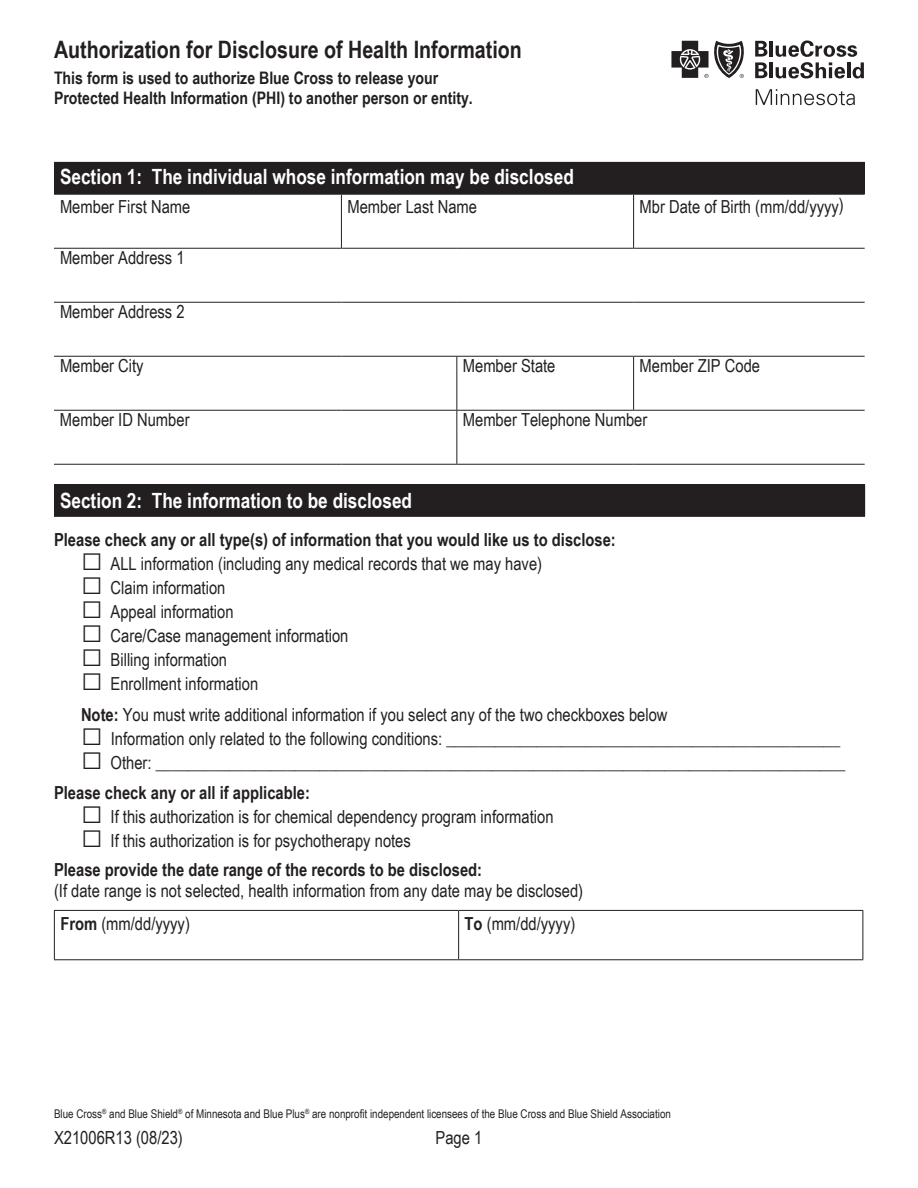
<style>
.page{position:relative;width:918px;height:1188px;background:#fff}
.page>*{position:absolute;margin:0;border:0;box-sizing:border-box;transform-origin:0 0}
.t1{font:700 24px "Arial Narrow";color:#231f20}
.t2{font:700 21px "Arial Narrow";color:#fff}
.t3{font:18px "Arial Narrow";color:#231f20}
.t4{font:700 18px "Arial Narrow";color:#231f20}
.t5{font:700 17.25px/19.5px "Arial Narrow";color:#231f20}
.t6{font:12px "Arial Narrow";color:#231f20}
.s1{font-weight:700;font-size:36px}
.s2{font-weight:700}
</style>
<div class="page">
<div style="left:54px;top:162px;width:811px;height:32px;background:#231f20"></div>
<hr style="left:54px;top:194px;width:287px;height:1px;background:#231f20">
<hr style="left:341px;top:194px;width:116px;height:1px;background:#231f20">
<hr style="left:341px;top:195px;width:1px;height:53px;background:#231f20">
<hr style="left:457px;top:194px;width:177px;height:1px;background:#231f20">
<hr style="left:634px;top:194px;width:231px;height:1px;background:#231f20">
<hr style="left:633px;top:195px;width:1px;height:53px;background:#231f20">
<hr style="left:54px;top:248px;width:287px;height:1px;background:#231f20">
<hr style="left:341px;top:248px;width:116px;height:1px;background:#231f20">
<hr style="left:457px;top:248px;width:177px;height:1px;background:#231f20">
<hr style="left:634px;top:248px;width:231px;height:1px;background:#231f20">
<hr style="left:54px;top:302px;width:287px;height:1px;background:#231f20">
<hr style="left:341px;top:302px;width:116px;height:1px;background:#231f20">
<hr style="left:457px;top:302px;width:177px;height:1px;background:#231f20">
<hr style="left:634px;top:302px;width:231px;height:1px;background:#231f20">
<hr style="left:54px;top:356px;width:287px;height:1px;background:#231f20">
<hr style="left:341px;top:356px;width:116px;height:1px;background:#231f20">
<hr style="left:457px;top:356px;width:177px;height:1px;background:#231f20">
<hr style="left:456px;top:357px;width:1px;height:53px;background:#231f20">
<hr style="left:634px;top:356px;width:231px;height:1px;background:#231f20">
<hr style="left:633px;top:357px;width:1px;height:53px;background:#231f20">
<hr style="left:54px;top:410px;width:287px;height:1px;background:#231f20">
<hr style="left:341px;top:410px;width:116px;height:1px;background:#231f20">
<hr style="left:457px;top:410px;width:177px;height:1px;background:#231f20">
<hr style="left:456px;top:411px;width:1px;height:53px;background:#231f20">
<hr style="left:634px;top:410px;width:231px;height:1px;background:#231f20">
<hr style="left:54px;top:464px;width:287px;height:1px;background:#231f20">
<hr style="left:341px;top:464px;width:116px;height:1px;background:#231f20">
<hr style="left:457px;top:464px;width:177px;height:1px;background:#231f20">
<hr style="left:634px;top:464px;width:231px;height:1px;background:#231f20">
<div style="left:54px;top:484px;width:811px;height:32px;background:#231f20"></div>
<hr style="left:54px;top:516px;width:811px;height:1px;background:#231f20">
<hr style="left:54px;top:910px;width:405px;height:1px;background:#231f20">
<hr style="left:54px;top:911px;width:1px;height:48px;background:#231f20">
<hr style="left:459px;top:910px;width:404px;height:1px;background:#231f20">
<hr style="left:458px;top:911px;width:1px;height:48px;background:#231f20">
<hr style="left:862px;top:911px;width:1px;height:48px;background:#231f20">
<hr style="left:54px;top:959px;width:405px;height:1px;background:#231f20">
<hr style="left:459px;top:959px;width:404px;height:1px;background:#231f20">
<hr style="left:770px;top:41px;width:3px;height:16px;background:#231f20">
<svg style="left:755px;top:41px;width:12px;height:37px"></svg>
<hr style="left:770px;top:62px;width:3px;height:16px;background:#231f20">
<svg style="left:776px;top:40px;width:88px;height:38px"></svg>
<svg style="left:756px;top:89px;width:99px;height:16px"></svg>
<svg style="left:671px;top:41px;width:73px;height:37px"></svg>
<p class="t1" style="left:54px;top:31px;width:470px">Authorization for Disclosure of Health Information</p>
<p class="t5" style="left:54px;top:68px;width:420px">This form is used to authorize Blue Cross to release your<br>Protected Health Information (PHI) to another person or entity.</p>
<p class="t2" style="left:60px;top:161px;width:515px">Section 1: The individual whose information may be disclosed</p>
<p class="t3" style="left:60px;top:193px;width:132px">Member First Name</p>
<p class="t3" style="left:347px;top:193px;width:131px">Member Last Name</p>
<p class="t3" style="left:640px;top:193px;width:206px">Mbr Date of Birth (mm/dd/yyyy)</p>
<p class="t3" style="left:60px;top:244px;width:126px">Member Address 1</p>
<p class="t3" style="left:60px;top:298px;width:126px">Member Address 2</p>
<p class="t3" style="left:60px;top:352px;width:85px">Member City</p>
<p class="t3" style="left:463px;top:352px;width:94px">Member State</p>
<p class="t3" style="left:640px;top:352px;width:122px">Member ZIP Code</p>
<p class="t3" style="left:60px;top:406px;width:131px">Member ID Number</p>
<p class="t3" style="left:463px;top:406px;width:186px">Member Telephone Number</p>
<p class="t2" style="left:60px;top:485px;width:354px">Section 2: The information to be disclosed</p>
<p class="t4" style="left:54px;top:526px;width:563px">Please check any or all type(s) of information that you would like us to disclose:</p>
<p class="t3" style="left:81px;top:550px;width:463px"><span class="s1">□</span> ALL information (including any medical records that we may have)</p>
<p class="t3" style="left:81px;top:574px;width:146px"><span class="s1">□</span> Claim information</p>
<p class="t3" style="left:81px;top:598px;width:154px"><span class="s1">□</span> Appeal information</p>
<p class="t3" style="left:81px;top:622px;width:269px"><span class="s1">□</span> Care/Case management information</p>
<p class="t3" style="left:81px;top:646px;width:148px"><span class="s1">□</span> Billing information</p>
<p class="t3" style="left:81px;top:670px;width:179px"><span class="s1">□</span> Enrollment information</p>
<p class="t3" style="left:81px;top:701px;width:588px"><span class="s2">Note:</span> You must write additional information if you select any of the two checkboxes below</p>
<p class="t3" style="left:81px;top:725px;width:761px"><span class="s1">□</span> Information only related to the following conditions: ________________________________________________</p>
<p class="t3" style="left:81px;top:749px;width:766px"><span class="s1">□</span> Other: ____________________________________________________________________________________</p>
<p class="t4" style="left:54px;top:779px;width:257px">Please check any or all if applicable:</p>
<p class="t3" style="left:81px;top:804px;width:474px"><span class="s1">□</span> If this authorization is for chemical dependency program information</p>
<p class="t3" style="left:81px;top:828px;width:331px"><span class="s1">□</span> If this authorization is for psychotherapy notes</p>
<p class="t4" style="left:54px;top:856px;width:430px">Please provide the date range of the records to be disclosed:</p>
<p class="t3" style="left:54px;top:878px;width:531px">(If date range is not selected, health information from any date may be disclosed)</p>
<p class="t3" style="left:60px;top:910px;width:131px"><span class="s2">From</span> (mm/dd/yyyy)</p>
<p class="t3" style="left:465px;top:910px;width:112px"><span class="s2">To</span> (mm/dd/yyyy)</p>
<p class="t6" style="left:54px;top:1105px;width:618px">Blue Cross<sup>®</sup> and Blue Shield<sup>®</sup> of Minnesota and Blue Plus<sup>®</sup> are nonprofit independent licensees of the Blue Cross and Blue Shield Association</p>
<p class="t3" style="left:54px;top:1124px;width:130px">X21006R13 (08/23)</p>
<p class="t3" style="left:436px;top:1124px;width:48px">Page 1</p>
</div>
